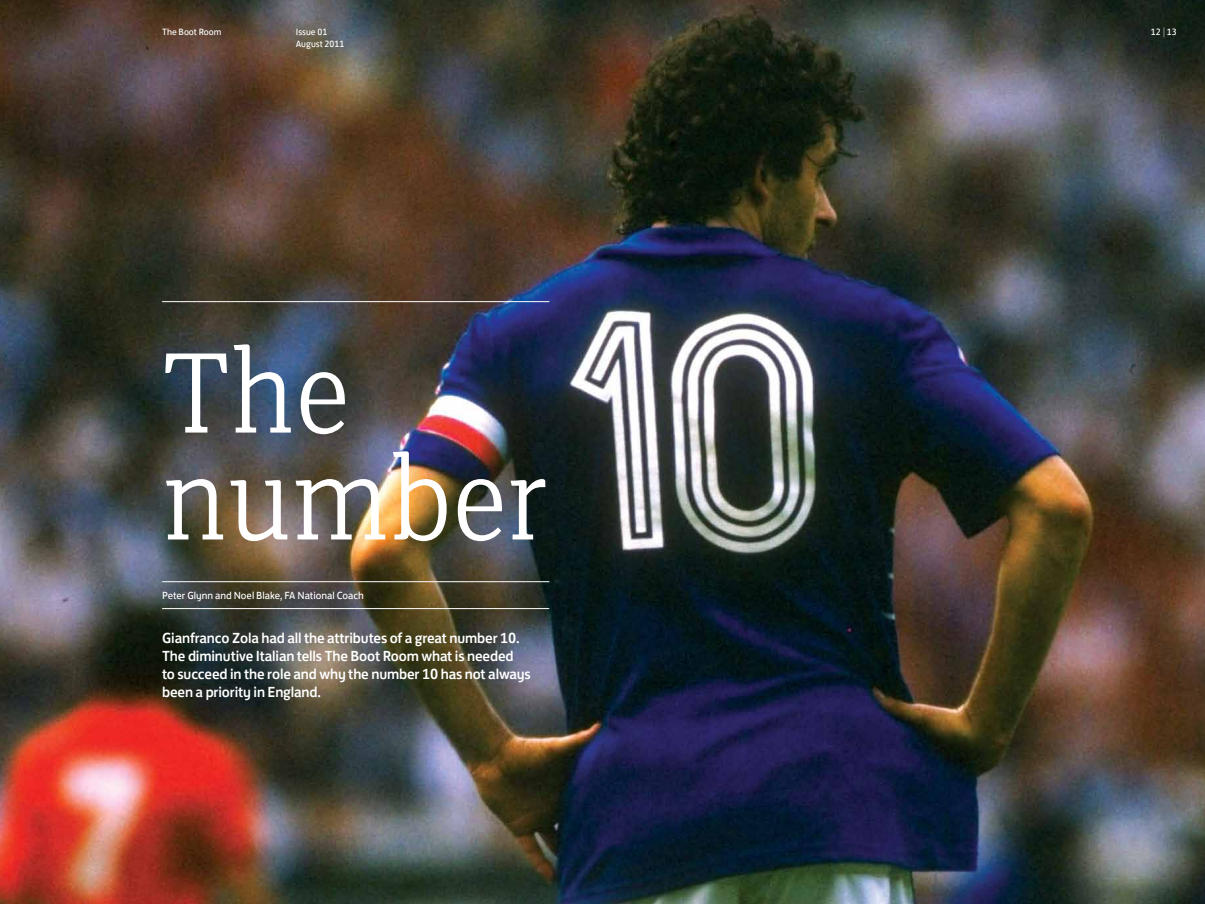
<style>
.page{position:relative;width:1205px;height:904px;background:#fff}
.page>*{position:absolute;margin:0;border:0;box-sizing:border-box;transform-origin:0 0}
.t1{font:300 128.25px/106.9px "FS Clerkenwell";color:#fff}
.t2{font:500 15px/18px "FS Jack";letter-spacing:-.01em;color:#fff}
.t3{font:10.62px "FS Jack";color:#fff}
.t4{font:9.38px "FS Jack";color:#fff}
.s1{font-weight:300;font-size:13.75px}
</style>
<div class="page">
<img style="left:0;top:0;width:1205px;height:904px">
<hr style="left:162px;top:301px;width:387px;height:1px;background:#fff">
<hr style="left:162px;top:581px;width:387px;height:1px;background:#fff">
<hr style="left:162px;top:608px;width:387px;height:1px;background:#fff">
<p class="t4" style="left:162px;top:25px;width:61px">The Boot Room</p>
<p class="t4" style="left:296px;top:25px;width:33px">Issue 01</p>
<p class="t4" style="left:1151px;top:25px;width:27px">12 <span class="s1">|</span> 13</p>
<p class="t4" style="left:296px;top:37px;width:50px">August 2011</p>
<h1 class="t1" style="left:162px;top:346px;width:386px">The number</h1>
<p class="t3" style="left:162px;top:587px;width:203px">Peter Glynn and Noel Blake, FA National Coach</p>
<p class="t2" style="left:162px;top:628px;width:370px">Gianfranco Zola had all the attributes of a great number 10.<br>The diminutive Italian tells The Boot Room what is needed<br>to succeed in the role and why the number 10 has not always been a priority in England.</p>
</div>
